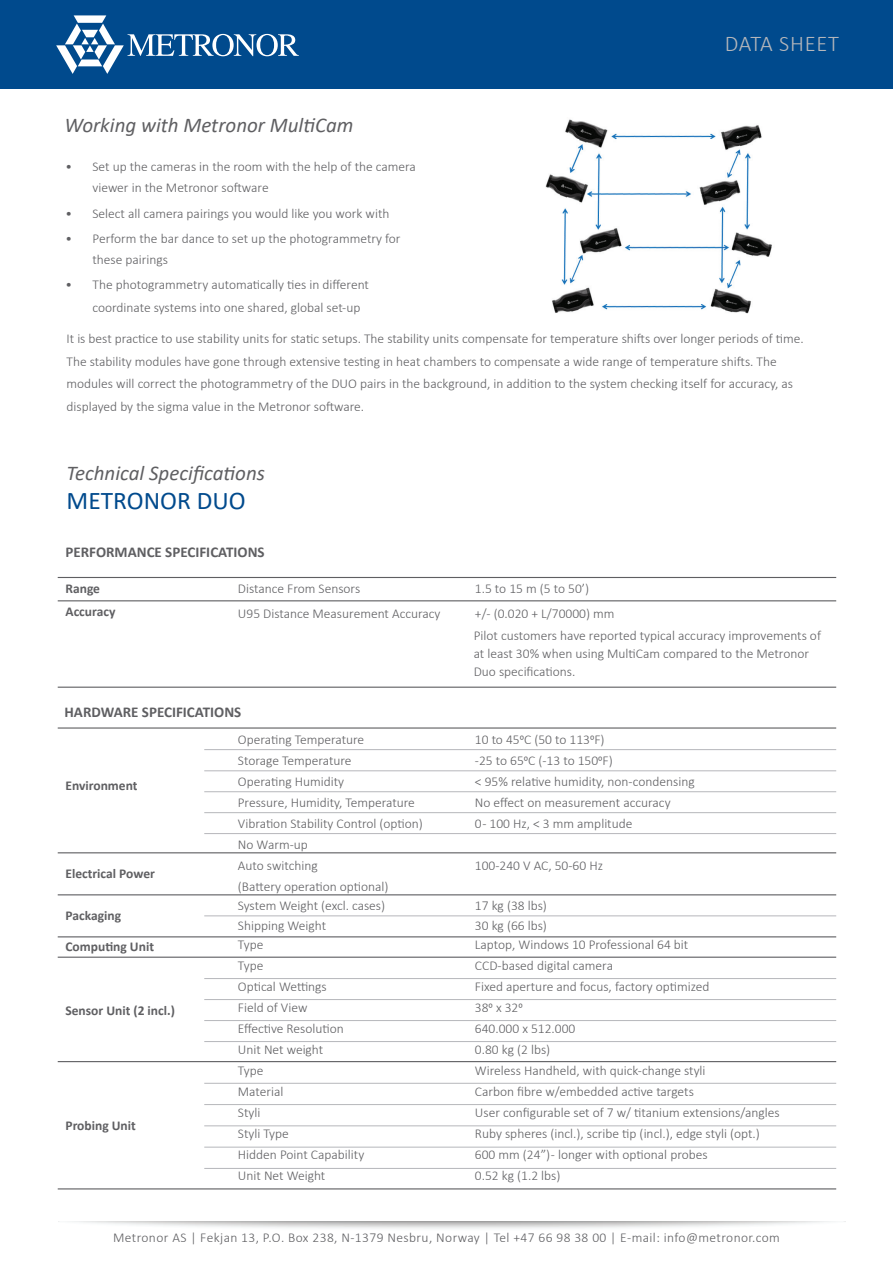
<style>
.page{position:relative;width:893px;height:1263px;background:#fff}
.page>*{position:absolute;margin:0;border:0;box-sizing:border-box;transform-origin:0 0}
.t1{font:25.5px "Calibri";color:#004a8d}
.t2{font:300 22.5px "Calibri";letter-spacing:.03em;color:#b6b7bb}
.t3{font:italic 21px "Calibri";color:#5f5f62}
.t4{font:700 15px "Calibri";color:#5f5f62}
.t5{font:300 13.5px/22.5px "Calibri";color:#5f5f62}
.t6{font:300 13.5px "Calibri";letter-spacing:.03em;color:#5f5f62}
.t7{font:700 13.5px/23.4px "Calibri";color:#5f5f62}
</style>
<div class="page">
<div style="left:0;top:0;width:893px;height:89px;background:#004a8d"></div>
<svg style="left:56px;top:15px;width:243px;height:59px"></svg>
<hr style="left:58px;top:727px;width:778px;height:2px;background:#5f5f62">
<img style="left:545px;top:119px;width:227px;height:195px">
<hr style="left:58px;top:600px;width:778px;height:1px;background:#5f5f62">
<hr style="left:58px;top:687px;width:778px;height:1px;background:#5f5f62">
<hr style="left:204px;top:770px;width:632px;height:1px;background:#b6b7bb">
<hr style="left:204px;top:749px;width:632px;height:1px;background:#b6b7bb">
<hr style="left:204px;top:978px;width:632px;height:1px;background:#b6b7bb">
<hr style="left:204px;top:1083px;width:632px;height:1px;background:#b6b7bb">
<hr style="left:204px;top:812px;width:632px;height:1px;background:#b6b7bb">
<hr style="left:204px;top:1020px;width:632px;height:1px;background:#b6b7bb">
<hr style="left:204px;top:1125px;width:632px;height:1px;background:#b6b7bb">
<hr style="left:204px;top:915px;width:632px;height:1px;background:#b6b7bb">
<hr style="left:204px;top:791px;width:632px;height:1px;background:#b6b7bb">
<hr style="left:204px;top:999px;width:632px;height:1px;background:#b6b7bb">
<hr style="left:204px;top:1104px;width:632px;height:1px;background:#b6b7bb">
<hr style="left:204px;top:833px;width:632px;height:1px;background:#b6b7bb">
<hr style="left:204px;top:1041px;width:632px;height:1px;background:#b6b7bb">
<hr style="left:204px;top:1147px;width:632px;height:1px;background:#b6b7bb">
<hr style="left:204px;top:1168px;width:632px;height:1px;background:#b6b7bb">
<hr style="left:58px;top:1061px;width:778px;height:1px;background:#5f5f62">
<hr style="left:58px;top:1188px;width:778px;height:1px;background:#5f5f62">
<hr style="left:58px;top:852px;width:778px;height:1px;background:#5f5f62">
<hr style="left:58px;top:936px;width:778px;height:1px;background:#5f5f62">
<hr style="left:58px;top:577px;width:778px;height:1px;background:#5f5f62">
<hr style="left:58px;top:894px;width:778px;height:1px;background:#5f5f62">
<hr style="left:58px;top:957px;width:778px;height:1px;background:#5f5f62">
<h2 class="t2" style="left:725px;top:29px;width:116px">DATA SHEET</h2>
<h3 class="t3" style="left:65px;top:111px;width:290px">Working with Metronor MultiCam</h3>
<p class="t5" style="left:92px;top:156px;width:325px;line-height:21px;text-indent:-27px">• Set up the cameras in the room with the help of the camera viewer in the Metronor software</p>
<p class="t5" style="left:65px;top:202px;width:325px">• Select all camera pairings you would like you work with</p>
<p class="t5" style="left:92px;top:228px;width:310px;line-height:21px;text-indent:-27px">• Perform the bar dance to set up the photogrammetry for these pairings</p>
<p class="t5" style="left:92px;top:273px;width:278px;text-indent:-27px">• The photogrammetry automatically ties in different coordinate systems into one shared, global set-up</p>
<p class="t5" style="left:67px;top:327px;width:739px">It is best practice to use stability units for static setups. The stability units compensate for temperature shifts over longer periods of time.<br>The stability modules have gone through extensive testing in heat chambers to compensate a wide range of temperature shifts. The modules will correct the photogrammetry of the DUO pairs in the background, in addition to the system checking itself for accuracy, as displayed by the sigma value in the Metronor software.</p>
<h3 class="t3" style="left:67px;top:458px;width:200px">Technical Specifications</h3>
<h1 class="t1" style="left:67px;top:482px;width:181px">METRONOR DUO</h1>
<p class="t4" style="left:65px;top:542px;width:201px">PERFORMANCE SPECIFICATIONS</p>
<p class="t7" style="left:65px;top:576px;width:51px">Range<br>Accuracy</p>
<p class="t5" style="left:238px;top:577px;width:124px">Distance From Sensors</p>
<p class="t5" style="left:475px;top:577px;width:116px">1.5 to 15 m (5 to 50’)</p>
<p class="t5" style="left:238px;top:602px;width:204px">U95 Distance Measurement Accuracy</p>
<p class="t5" style="left:475px;top:602px;width:141px">+/- (0.020 + L/70000) mm</p>
<p class="t5" style="left:474px;top:626px;width:349px;line-height:18px">Pilot customers have reported typical accuracy improvements of at least 30% when using MultiCam compared to the Metronor<br>Duo specifications.</p>
<p class="t4" style="left:65px;top:701px;width:178px">HARDWARE SPECIFICATIONS</p>
<p class="t7" style="left:65px;top:773px;width:74px">Environment</p>
<p class="t7" style="left:65px;top:862px;width:91px">Electrical Power</p>
<p class="t7" style="left:65px;top:904px;width:57px">Packaging</p>
<p class="t7" style="left:65px;top:934px;width:90px">Computing Unit</p>
<p class="t7" style="left:65px;top:998px;width:111px">Sensor Unit (2 incl.)</p>
<p class="t7" style="left:65px;top:1114px;width:72px">Probing Unit</p>
<p class="t5" style="left:238px;top:728px;width:128px">Operating Temperature</p>
<p class="t5" style="left:475px;top:728px;width:131px">10 to 450C (50 to 1130F)</p>
<p class="t5" style="left:238px;top:749px;width:115px">Storage Temperature</p>
<p class="t5" style="left:475px;top:749px;width:139px">-25 to 650C (-13 to 1500F)</p>
<p class="t5" style="left:238px;top:770px;width:108px">Operating Humidity</p>
<p class="t5" style="left:475px;top:770px;width:221px">&lt; 95% relative humidity, non-condensing</p>
<p class="t5" style="left:238px;top:791px;width:179px">Pressure, Humidity, Temperature</p>
<p class="t5" style="left:475px;top:791px;width:197px">No effect on measurement accuracy</p>
<p class="t5" style="left:238px;top:812px;width:187px">Vibration Stability Control (option)</p>
<p class="t5" style="left:475px;top:812px;width:159px">0 - 100 Hz, &lt; 3 mm amplitude</p>
<p class="t5" style="left:238px;top:834px;width:81px;line-height:21px">No Warm-up<br>Auto switching</p>
<p class="t5" style="left:475px;top:854px;width:130px">100-240 V AC, 50-60 Hz</p>
<p class="t5" style="left:238px;top:876px;width:152px;line-height:19.5px">(Battery operation optional)<br>System Weight (excl. cases)</p>
<p class="t5" style="left:475px;top:894px;width:74px">17 kg (38 lbs)</p>
<p class="t5" style="left:238px;top:914px;width:90px">Shipping Weight</p>
<p class="t5" style="left:475px;top:914px;width:74px">30 kg (66 lbs)</p>
<p class="t5" style="left:238px;top:933px;width:27px">Type</p>
<p class="t5" style="left:475px;top:933px;width:215px">Laptop, Windows 10 Professional 64 bit</p>
<p class="t5" style="left:238px;top:954px;width:27px">Type</p>
<p class="t5" style="left:475px;top:954px;width:140px">CCD-based digital camera</p>
<p class="t5" style="left:238px;top:975px;width:90px">Optical Wettings</p>
<p class="t5" style="left:475px;top:975px;width:236px">Fixed aperture and focus, factory optimized</p>
<p class="t5" style="left:238px;top:996px;width:71px">Field of View</p>
<p class="t5" style="left:475px;top:996px;width:49px">380 x 320</p>
<p class="t5" style="left:238px;top:1017px;width:107px">Effective Resolution</p>
<p class="t5" style="left:475px;top:1017px;width:102px">640.000 x 512.000</p>
<p class="t5" style="left:238px;top:1038px;width:87px">Unit Net weight</p>
<p class="t5" style="left:475px;top:1038px;width:77px">0.80 kg (2 lbs)</p>
<p class="t5" style="left:238px;top:1059px;width:27px">Type</p>
<p class="t5" style="left:475px;top:1059px;width:232px">Wireless Handheld, with quick-change styli</p>
<p class="t5" style="left:238px;top:1080px;width:47px">Material</p>
<p class="t5" style="left:475px;top:1080px;width:220px">Carbon fibre w/embedded active targets</p>
<p class="t5" style="left:238px;top:1101px;width:24px">Styli</p>
<p class="t5" style="left:475px;top:1101px;width:306px">User configurable set of 7 w/ titanium extensions/angles</p>
<p class="t5" style="left:238px;top:1122px;width:52px">Styli Type</p>
<p class="t5" style="left:475px;top:1122px;width:286px">Ruby spheres (incl.), scribe tip (incl.), edge styli (opt.)</p>
<p class="t5" style="left:238px;top:1143px;width:128px">Hidden Point Capability</p>
<p class="t5" style="left:475px;top:1143px;width:234px">600 mm (24”) - longer with optional probes</p>
<p class="t5" style="left:238px;top:1164px;width:89px">Unit Net Weight</p>
<p class="t5" style="left:475px;top:1164px;width:87px">0.52 kg (1.2 lbs)</p>
<p class="t6" style="left:113px;top:1229px;width:668px">Metronor AS | Fekjan 13, P.O. Box 238, N-1379 Nesbru, Norway | Tel +47 66 98 38 00 | E-mail: info@metronor.com</p>
</div>
